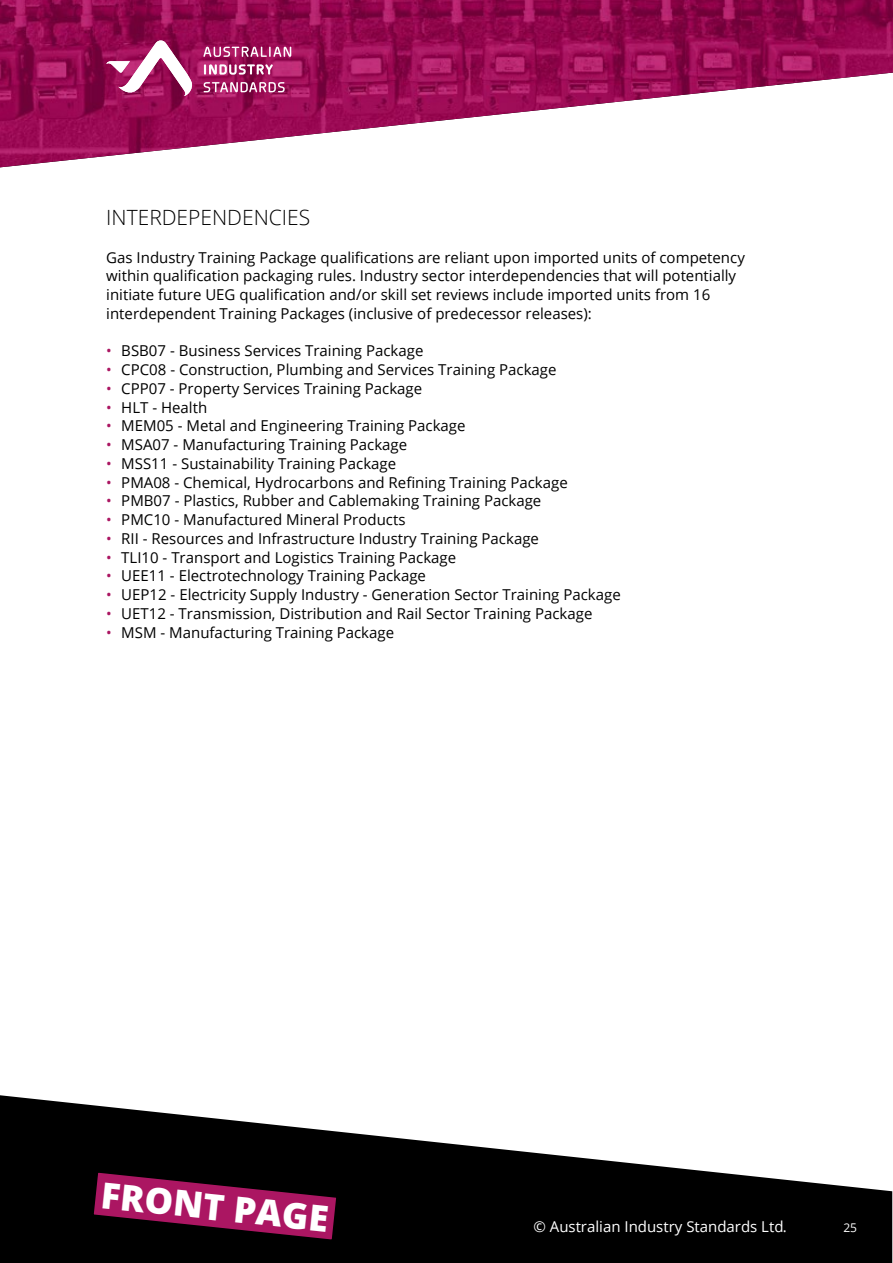
<style>
.page{position:relative;width:893px;height:1263px;background:#fff}
.page>*{position:absolute;margin:0;border:0;box-sizing:border-box;transform-origin:0 0}
.t1{font:800 36px "Open Sans";color:#fff}
.t2{font:300 21px "Open Sans";color:#000}
.t3{font:15px/18.8px "Open Sans";color:#000}
.t4{font:15px "Open Sans";color:#fff}
.t5{font:12px "Open Sans";color:#fff}
.s1{color:#ab1662}
</style>
<div class="page">
<img style="left:0;top:0;width:893px;height:167px">
<svg style="left:106px;top:40px;width:87px;height:58px"></svg>
<svg style="left:203px;top:47px;width:88px;height:10px"></svg>
<svg style="left:204px;top:64px;width:69px;height:11px"></svg>
<svg style="left:204px;top:82px;width:81px;height:10px"></svg>
<svg style="left:0;top:1095px;width:892px;height:168px;fill:#000"></svg>
<svg style="left:91px;top:1170px;width:248px;height:72px;background:#600c37"></svg>
<h2 class="t2" style="left:106px;top:203px;width:205px">INTERDEPENDENCIES</h2>
<p class="t3" style="left:106px;top:247px;width:640px">Gas Industry Training Package qualifications are reliant upon imported units of competency within qualification packaging rules. Industry sector interdependencies that will potentially initiate future UEG qualification and/or skill set reviews include imported units from 16 interdependent Training Packages (inclusive of predecessor releases):</p>
<p class="t3" style="left:106px;top:341px;width:319px"><span class="s1">•</span> BSB07 - Business Services Training Package</p>
<p class="t3" style="left:106px;top:360px;width:452px"><span class="s1">•</span> CPC08 - Construction, Plumbing and Services Training Package</p>
<p class="t3" style="left:106px;top:379px;width:317px"><span class="s1">•</span> CPP07 - Property Services Training Package</p>
<p class="t3" style="left:106px;top:397px;width:102px"><span class="s1">•</span> HLT - Health</p>
<p class="t3" style="left:106px;top:416px;width:361px"><span class="s1">•</span> MEM05 - Metal and Engineering Training Package</p>
<p class="t3" style="left:106px;top:435px;width:302px"><span class="s1">•</span> MSA07 - Manufacturing Training Package</p>
<p class="t3" style="left:106px;top:454px;width:291px"><span class="s1">•</span> MSS11 - Sustainability Training Package</p>
<p class="t3" style="left:106px;top:472px;width:463px"><span class="s1">•</span> PMA08 - Chemical, Hydrocarbons and Refining Training Package</p>
<p class="t3" style="left:106px;top:491px;width:437px"><span class="s1">•</span> PMB07 - Plastics, Rubber and Cablemaking Training Package</p>
<p class="t3" style="left:106px;top:510px;width:301px"><span class="s1">•</span> PMC10 - Manufactured Mineral Products</p>
<p class="t3" style="left:106px;top:529px;width:434px"><span class="s1">•</span> RII - Resources and Infrastructure Industry Training Package</p>
<p class="t3" style="left:106px;top:547px;width:351px"><span class="s1">•</span> TLI10 - Transport and Logistics Training Package</p>
<p class="t3" style="left:106px;top:566px;width:321px"><span class="s1">•</span> UEE11 - Electrotechnology Training Package</p>
<p class="t3" style="left:106px;top:585px;width:516px"><span class="s1">•</span> UEP12 - Electricity Supply Industry - Generation Sector Training Package</p>
<p class="t3" style="left:106px;top:604px;width:488px"><span class="s1">•</span> UET12 - Transmission, Distribution and Rail Sector Training Package</p>
<p class="t3" style="left:106px;top:622px;width:289px"><span class="s1">•</span> MSM - Manufacturing Training Package</p>
<h1 class="t1" style="left:104px;top:1167px;width:230px;rotate:6deg">FRONT PAGE</h1>
<p class="t4" style="left:533px;top:1216px;width:255px">© Australian Industry Standards Ltd.</p>
<p class="t5" style="left:843px;top:1219px;width:15px">25</p>
</div>
